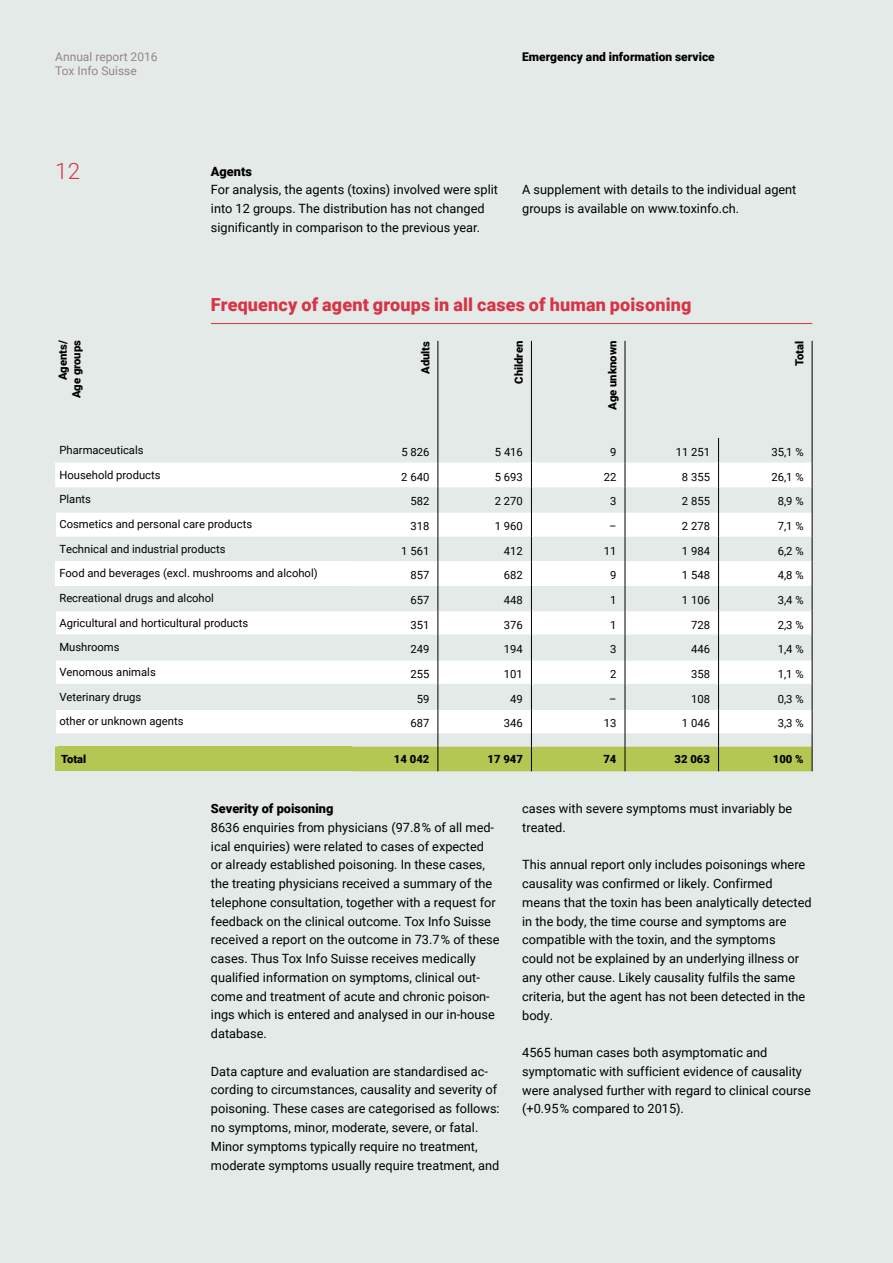
<style>
.page{position:relative;width:893px;height:1263px;background:#e4eae8}
.page>*{position:absolute;margin:0;border:0;box-sizing:border-box;transform-origin:0 0}
.t1{font:300 22.5px "Roboto";color:#d73546}
.t2{font:900 18px "Roboto";letter-spacing:.01em;color:#d73546}
.t3{font:12.75px/18.8px "Roboto";color:#000}
.t4{font:900 12.75px "Roboto";color:#000}
.t5{font:900 12px "Roboto";color:#000}
.t6{font:12px/14.4px "Roboto";color:#938684}
.t7{font:11.25px "Roboto";color:#000}
.t8{font:900 11.25px/13.5px "Roboto";color:#000;text-align:right}
</style>
<div class="page">
<hr style="left:211px;top:323px;width:601px;height:1px;background:#d73546">
<svg style="left:55px;top:463px;width:297px;height:270px"></svg>
<svg style="left:55px;top:561px;width:297px;height:123px;fill:#fff"></svg>
<div style="left:55px;top:747px;width:298px;height:24px;background:#b5c753"></div>
<hr style="left:54px;top:487px;width:2px;height:24px;background:#e4eae8">
<hr style="left:54px;top:511px;width:299px;height:2px;background:#e4eae8">
<hr style="left:54px;top:513px;width:2px;height:24px;background:#e4eae8">
<hr style="left:54px;top:586px;width:2px;height:24px;background:#e4eae8">
<hr style="left:54px;top:610px;width:299px;height:1px;background:#e4eae8">
<hr style="left:54px;top:611px;width:2px;height:23px;background:#e4eae8">
<hr style="left:54px;top:634px;width:299px;height:2px;background:#e4eae8">
<hr style="left:54px;top:636px;width:2px;height:23px;background:#e4eae8">
<hr style="left:54px;top:659px;width:299px;height:2px;background:#e4eae8">
<hr style="left:54px;top:661px;width:2px;height:23px;background:#e4eae8">
<hr style="left:54px;top:684px;width:299px;height:1px;background:#e4eae8">
<hr style="left:54px;top:685px;width:2px;height:23px;background:#e4eae8">
<hr style="left:54px;top:708px;width:299px;height:2px;background:#e4eae8">
<hr style="left:54px;top:710px;width:2px;height:23px;background:#e4eae8">
<hr style="left:438px;top:341px;width:1px;height:97px;background:#000">
<hr style="left:531px;top:341px;width:1px;height:97px;background:#000">
<hr style="left:812px;top:341px;width:1px;height:97px;background:#000">
<hr style="left:625px;top:341px;width:1px;height:97px;background:#000">
<svg style="left:352px;top:438px;width:461px;height:333px"></svg>
<p class="t6" style="left:55px;top:49px;width:104px">Annual report 2016<br>Tox Info Suisse</p>
<p class="t5" style="left:522px;top:48px;width:194px">Emergency and information service</p>
<h1 class="t1" style="left:55px;top:155px;width:26px">12</h1>
<p class="t4" style="left:211px;top:162px;width:43px">Agents</p>
<p class="t3" style="left:211px;top:180px;width:289px">For analysis, the agents (toxins) involved were split into 12 groups. The distribution has not changed significantly in comparison to the previous year.</p>
<p class="t3" style="left:522px;top:180px;width:276px">A supplement with details to the individual agent groups is available on www.toxinfo.ch.</p>
<h2 class="t2" style="left:211px;top:292px;width:482px">Frequency of agent groups in all cases of human poisoning</h2>
<p class="t8" style="left:56px;top:398px;width:60px;rotate:-90deg">Agents/<br>Age groups</p>
<p class="t8" style="left:418px;top:374px;width:35px;rotate:-90deg">Adults</p>
<p class="t8" style="left:512px;top:384px;width:44px;rotate:-90deg">Children</p>
<p class="t8" style="left:605px;top:410px;width:71px;rotate:-90deg">Age unknown</p>
<p class="t8" style="left:792px;top:366px;width:27px;rotate:-90deg">Total</p>
<p class="t7" style="left:59px;top:442px;width:86px">Pharmaceuticals</p>
<p class="t7" style="left:401px;top:444px;width:30px">5 826</p>
<p class="t7" style="left:495px;top:444px;width:30px">5 416</p>
<p class="t7" style="left:610px;top:444px;width:8px">9</p>
<p class="t7" style="left:676px;top:444px;width:36px">11 251</p>
<p class="t7" style="left:771px;top:444px;width:34px">35,1 %</p>
<p class="t7" style="left:59px;top:467px;width:103px">Household products</p>
<p class="t7" style="left:401px;top:469px;width:30px">2 640</p>
<p class="t7" style="left:495px;top:469px;width:30px">5 693</p>
<p class="t7" style="left:604px;top:469px;width:14px">22</p>
<p class="t7" style="left:682px;top:469px;width:30px">8 355</p>
<p class="t7" style="left:771px;top:469px;width:34px">26,1 %</p>
<p class="t7" style="left:59px;top:491px;width:33px">Plants</p>
<p class="t7" style="left:410px;top:494px;width:20px">582</p>
<p class="t7" style="left:495px;top:494px;width:30px">2 270</p>
<p class="t7" style="left:610px;top:494px;width:8px">3</p>
<p class="t7" style="left:682px;top:494px;width:30px">2 855</p>
<p class="t7" style="left:778px;top:494px;width:27px">8,9 %</p>
<p class="t7" style="left:59px;top:516px;width:194px">Cosmetics and personal care products</p>
<p class="t7" style="left:410px;top:518px;width:20px">318</p>
<p class="t7" style="left:495px;top:518px;width:30px">1 960</p>
<p class="t7" style="left:609px;top:518px;width:9px">–</p>
<p class="t7" style="left:682px;top:518px;width:30px">2 278</p>
<p class="t7" style="left:778px;top:518px;width:27px">7,1 %</p>
<p class="t7" style="left:59px;top:541px;width:168px">Technical and industrial products</p>
<p class="t7" style="left:401px;top:543px;width:30px">1 561</p>
<p class="t7" style="left:504px;top:543px;width:20px">412</p>
<p class="t7" style="left:604px;top:543px;width:14px">11</p>
<p class="t7" style="left:682px;top:543px;width:30px">1 984</p>
<p class="t7" style="left:778px;top:543px;width:27px">6,2 %</p>
<p class="t7" style="left:59px;top:565px;width:260px">Food and beverages (excl. mushrooms and alcohol)</p>
<p class="t7" style="left:410px;top:568px;width:20px">857</p>
<p class="t7" style="left:504px;top:568px;width:20px">682</p>
<p class="t7" style="left:610px;top:568px;width:8px">9</p>
<p class="t7" style="left:682px;top:568px;width:30px">1 548</p>
<p class="t7" style="left:778px;top:568px;width:27px">4,8 %</p>
<p class="t7" style="left:59px;top:590px;width:156px">Recreational drugs and alcohol</p>
<p class="t7" style="left:410px;top:592px;width:20px">657</p>
<p class="t7" style="left:504px;top:592px;width:20px">448</p>
<p class="t7" style="left:610px;top:592px;width:8px">1</p>
<p class="t7" style="left:682px;top:592px;width:30px">1 106</p>
<p class="t7" style="left:778px;top:592px;width:27px">3,4 %</p>
<p class="t7" style="left:59px;top:615px;width:190px">Agricultural and horticultural products</p>
<p class="t7" style="left:410px;top:617px;width:20px">351</p>
<p class="t7" style="left:504px;top:617px;width:20px">376</p>
<p class="t7" style="left:610px;top:617px;width:8px">1</p>
<p class="t7" style="left:691px;top:617px;width:20px">728</p>
<p class="t7" style="left:778px;top:617px;width:27px">2,3 %</p>
<p class="t7" style="left:59px;top:639px;width:62px">Mushrooms</p>
<p class="t7" style="left:410px;top:641px;width:20px">249</p>
<p class="t7" style="left:504px;top:641px;width:20px">194</p>
<p class="t7" style="left:610px;top:641px;width:8px">3</p>
<p class="t7" style="left:691px;top:641px;width:20px">446</p>
<p class="t7" style="left:778px;top:641px;width:27px">1,4 %</p>
<p class="t7" style="left:59px;top:664px;width:98px">Venomous animals</p>
<p class="t7" style="left:410px;top:666px;width:20px">255</p>
<p class="t7" style="left:504px;top:666px;width:20px">101</p>
<p class="t7" style="left:610px;top:666px;width:8px">2</p>
<p class="t7" style="left:691px;top:666px;width:20px">358</p>
<p class="t7" style="left:778px;top:666px;width:27px">1,1 %</p>
<p class="t7" style="left:59px;top:689px;width:84px">Veterinary drugs</p>
<p class="t7" style="left:417px;top:691px;width:14px">59</p>
<p class="t7" style="left:510px;top:691px;width:14px">49</p>
<p class="t7" style="left:609px;top:691px;width:9px">–</p>
<p class="t7" style="left:691px;top:691px;width:20px">108</p>
<p class="t7" style="left:778px;top:691px;width:27px">0,3 %</p>
<p class="t7" style="left:59px;top:713px;width:126px">other or unknown agents</p>
<p class="t7" style="left:410px;top:715px;width:20px">687</p>
<p class="t7" style="left:504px;top:715px;width:20px">346</p>
<p class="t7" style="left:604px;top:715px;width:14px">13</p>
<p class="t7" style="left:682px;top:715px;width:30px">1 046</p>
<p class="t7" style="left:778px;top:715px;width:27px">3,3 %</p>
<p class="t8" style="left:61px;top:751px;width:27px">Total</p>
<p class="t8" style="left:394px;top:751px;width:37px">14 042</p>
<p class="t8" style="left:488px;top:751px;width:37px">17 947</p>
<p class="t8" style="left:603px;top:751px;width:15px">74</p>
<p class="t8" style="left:675px;top:751px;width:37px">32 063</p>
<p class="t8" style="left:773px;top:751px;width:32px">100 %</p>
<p class="t4" style="left:211px;top:800px;width:124px">Severity of poisoning</p>
<p class="t3" style="left:211px;top:817px;width:290px">8636 enquiries from physicians (97.8 % of all med&shy;ical enquiries) were related to cases of expected<br>or already established poisoning. In these cases, the treating physicians received a summary of the telephone consultation, together with a request for feedback on the clinical outcome. Tox Info Suisse received a report on the outcome in 73.7 % of these cases. Thus Tox Info Suisse receives medically qualified information on symptoms, clinical out&shy;come and treatment of acute and chronic poison&shy;ings which is entered and analysed in our in-house database.</p>
<p class="t3" style="left:211px;top:1061px;width:290px">Data capture and evaluation are standardised ac&shy;cording to circumstances, causality and severity of poisoning. These cases are categorised as follows: no symptoms, minor, moderate, severe, or fatal.<br>Minor symptoms typically require no treatment, moderate symptoms usually require treatment, and</p>
<p class="t3" style="left:522px;top:799px;width:272px">cases with severe symptoms must invariably be treated.</p>
<p class="t3" style="left:522px;top:855px;width:291px">This annual report only includes poisonings where causality was confirmed or likely. Confirmed means that the toxin has been analytically detected in the body, the time course and symptoms are compatible with the toxin, and the symptoms<br>could not be explained by an underlying illness or any other cause. Likely causality fulfils the same criteria, but the agent has not been detected in the body.</p>
<p class="t3" style="left:522px;top:1043px;width:290px">4565 human cases both asymptomatic and symptomatic with sufficient evidence of causality were analysed further with regard to clinical course (+0.95 % compared to 2015).</p>
</div>
